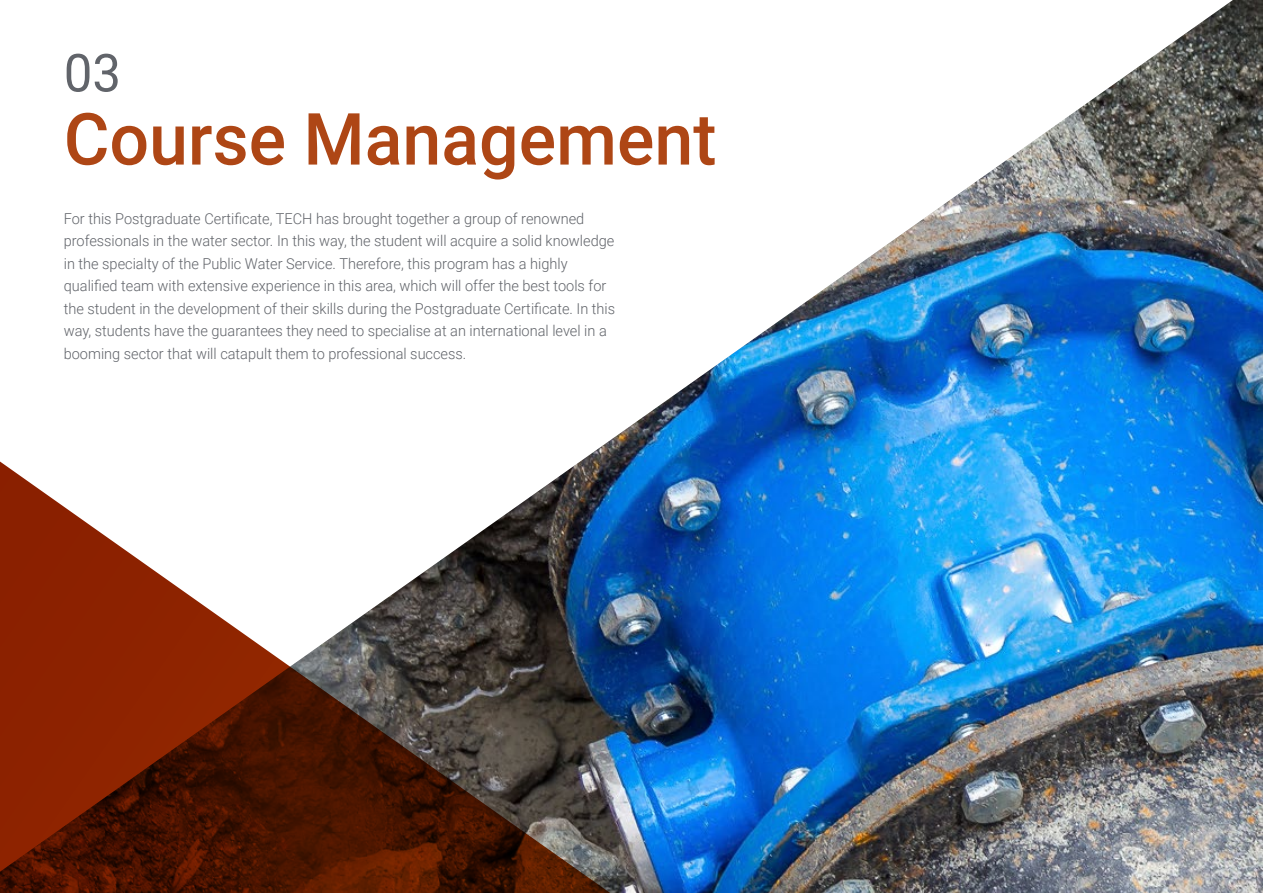
<style>
.page{position:relative;width:1263px;height:893px;background:#fff}
.page>*{position:absolute;margin:0;border:0;box-sizing:border-box;transform-origin:0 0}
.t1{font:500 72px "Roboto";color:#ae4615}
.t2{font:52.5px "Roboto";color:#61646a}
.t3{font:300 15px/22.5px "Roboto";color:#61646a}
</style>
<div class="page">
<img style="left:602px;top:0;width:661px;height:893px">
<svg style="left:0;top:446px;width:640px;height:447px"></svg>
<h2 class="t2" style="left:64px;top:36px;width:59px">03</h2>
<h1 class="t1" style="left:64px;top:89px;width:654px">Course Management</h1>
<p class="t3" style="left:64px;top:207px;width:553px">For this Postgraduate Certificate, TECH has brought together a group of renowned professionals in the water sector. In this way, the student will acquire a solid knowledge in the specialty of the Public Water Service. Therefore, this program has a highly qualified team with extensive experience in this area, which will offer the best tools for the student in the development of their skills during the Postgraduate Certificate. In this way, students have the guarantees they need to specialise at an international level in a booming sector that will catapult them to professional success.</p>
</div>
